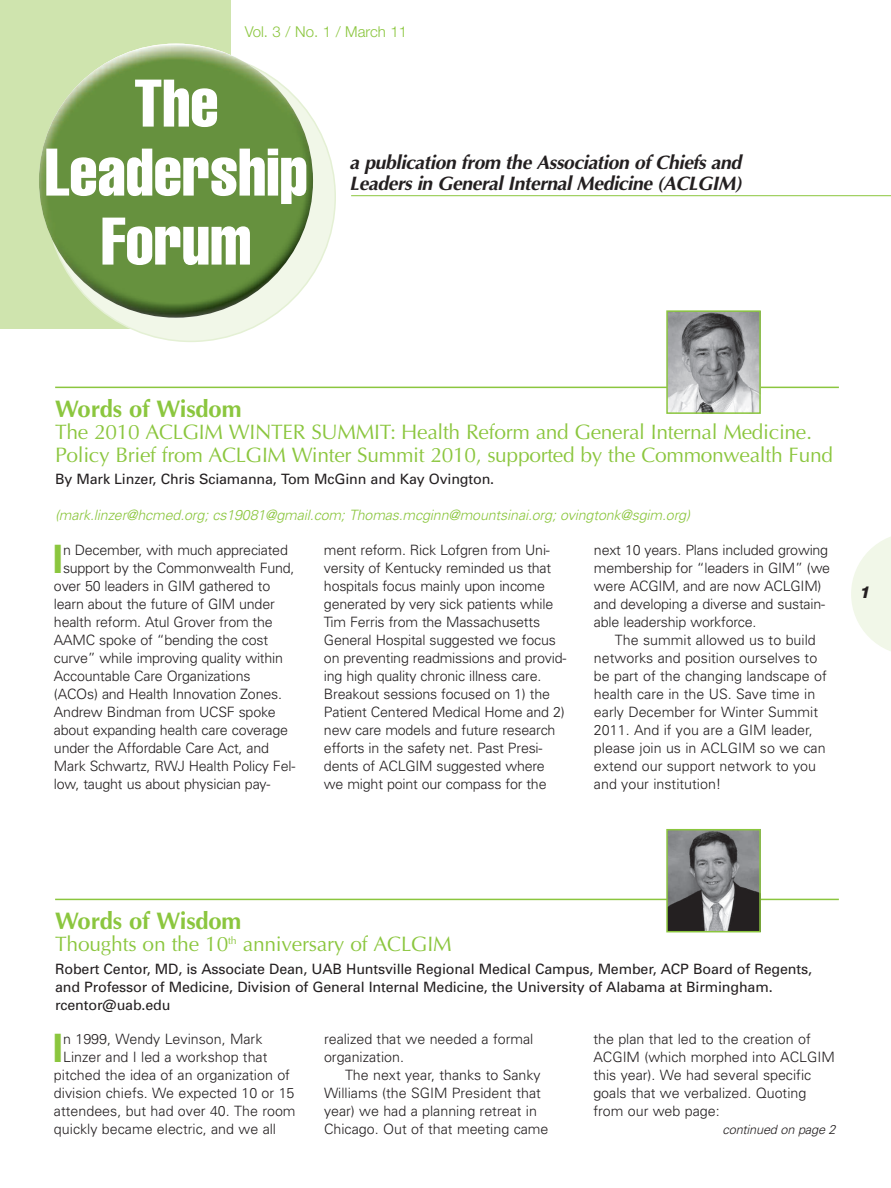
<style>
.page{position:relative;width:891px;height:1188px;background:#fff}
.page>*{position:absolute;margin:0;border:0;box-sizing:border-box;transform-origin:0 0}
.t1{font:extra-condensed 66px/69px "Helvetica";color:#fff;text-align:center}
.t2{font:700 condensed 39.15px "Univers";color:#8bc63e}
.t3{font:700 24px "Optima";letter-spacing:-.01em;color:#8bc63e}
.t4{font:21px/22.5px "Optima";letter-spacing:-.015em;color:#8bc63e}
.t5{font:italic 700 19.5px/21px "Optima";letter-spacing:-.025em;color:#231f20}
.t6{font:italic 800 16.5px "Helvetica Neue";color:#231f20}
.t7{font:300 15px "Helvetica Neue";color:#8bc63e}
.t8{font:300 14.25px/18px "Univers";letter-spacing:-.015em;color:#231f20}
.t9{font:14.25px/18px "Univers";letter-spacing:-.01em;color:#231f20}
.t10{font:italic 300 14.25px "Univers";letter-spacing:-.01em;color:#8bc63e}
.t11{font:italic 300 12.75px "Univers";letter-spacing:-.015em;color:#231f20}
</style>
<div class="page">
<div style="left:0;top:0;width:231px;height:329px;background:#cfe4ae"></div>
<svg style="left:46px;top:52px;width:290px;height:290px"></svg>
<hr style="left:351px;top:195px;width:540px;height:1px;background:#8bc63e">
<img style="left:39px;top:44px;width:274px;height:274px;border-radius:50%">
<svg style="left:851px;top:537px;width:40px;height:114px"></svg>
<hr style="left:55px;top:387px;width:784px;height:1px;background:#8bc63e">
<hr style="left:55px;top:899px;width:784px;height:1px;background:#8bc63e">
<img style="left:669px;top:313px;width:89px;height:98px">
<div style="left:666px;top:310px;width:95px;height:104px;border:2px solid #8bc63e"></div>
<img style="left:669px;top:832px;width:89px;height:97px">
<div style="left:666px;top:829px;width:95px;height:103px;border:2px solid #8bc63e"></div>
<p class="t7" style="left:245px;top:23px;width:164px">Vol. 3 / No. 1 / March 11</p>
<h1 class="t1" style="left:45px;top:73px;width:264px">The<br>Leadership<br>Forum</h1>
<h3 class="t5" style="left:350px;top:152px;width:393px">a publication from the Association of Chiefs and<br>Leaders in General Internal Medicine (ACLGIM)</h3>
<h3 class="t3" style="left:55px;top:394px;width:188px">Words of Wisdom</h3>
<h3 class="t4" style="left:55px;top:421px;width:779px">The 2010 ACLGIM WINTER SUMMIT: Health Reform and General Internal Medicine.<br>Policy Brief from ACLGIM Winter Summit 2010, supported by the Commonwealth Fund</h3>
<p class="t9" style="left:55px;top:471px;width:441px">By Mark Linzer, Chris Sciamanna, Tom McGinn and Kay Ovington.</p>
<p class="t10" style="left:55px;top:510px;width:636px">(mark.linzer@hcmed.org; cs19081@gmail.com; Thomas.mcginn@mountsinai.org; ovingtonk@sgim.org)</p>
<h2 class="t2" style="left:52px;top:545px;width:12px">I</h2>
<p class="t8" style="left:63px;top:542px;width:226px">n December, with much appreciated</p>
<p class="t8" style="left:63px;top:560px;width:233px">support by the Commonwealth Fund,</p>
<p class="t8" style="left:54px;top:578px;width:218px">over 50 leaders in GIM gathered to</p>
<p class="t8" style="left:54px;top:596px;width:222px">learn about the future of GIM under</p>
<p class="t8" style="left:54px;top:614px;width:220px">health reform. Atul Grover from the</p>
<p class="t8" style="left:54px;top:632px;width:216px">AAMC spoke of “bending the cost</p>
<p class="t8" style="left:54px;top:650px;width:231px">curve” while improving quality within</p>
<p class="t8" style="left:54px;top:668px;width:198px">Accountable Care Organizations</p>
<p class="t8" style="left:54px;top:686px;width:229px">(ACOs) and Health Innovation Zones.</p>
<p class="t8" style="left:54px;top:704px;width:223px">Andrew Bindman from UCSF spoke</p>
<p class="t8" style="left:54px;top:722px;width:236px">about expanding health care coverage</p>
<p class="t8" style="left:54px;top:740px;width:217px">under the Affordable Care Act, and</p>
<p class="t8" style="left:54px;top:758px;width:243px">Mark Schwartz, RWJ Health Policy Fel-</p>
<p class="t8" style="left:54px;top:776px;width:218px">low, taught us about physician pay-</p>
<p class="t8" style="left:324px;top:542px;width:244px">ment reform. Rick Lofgren from Uni&shy;versity of Kentucky reminded us that hospitals focus mainly upon income generated by very sick patients while Tim Ferris from the Massachusetts General Hospital suggested we focus on preventing readmissions and provid&shy;ing high quality chronic illness care.<br>Breakout sessions focused on 1) the Patient Centered Medical Home and 2) new care models and future research efforts in the safety net. Past Presi&shy;dents of ACLGIM suggested where we might point our compass for the</p>
<p class="t8" style="left:594px;top:542px;width:238px">next 10 years. Plans included growing membership for “leaders in GIM” (we were ACGIM, and are now ACLGIM) and developing a diverse and sustain&shy;able leadership workforce.</p>
<p class="t8" style="left:594px;top:632px;width:234px;text-indent:21px">The summit allowed us to build networks and position ourselves to be part of the changing landscape of health care in the US. Save time in early December for Winter Summit<br>2011. And if you are a GIM leader, please join us in ACLGIM so we can extend our support network to you and your institution!</p>
<p class="t6" style="left:860px;top:587px;width:12px">1</p>
<h3 class="t3" style="left:55px;top:906px;width:188px">Words of Wisdom</h3>
<h3 class="t4" style="left:55px;top:933px;width:398px">Thoughts on the 10<sup>th</sup> anniversary of ACLGIM</h3>
<p class="t9" style="left:55px;top:961px;width:758px">Robert Centor, MD, is Associate Dean, UAB Huntsville Regional Medical Campus, Member, ACP Board of Regents, and Professor of Medicine, Division of General Internal Medicine, the University of Alabama at Birmingham. rcentor@uab.edu</p>
<h2 class="t2" style="left:52px;top:1034px;width:12px">I</h2>
<p class="t8" style="left:63px;top:1031px;width:201px">n 1999, Wendy Levinson, Mark</p>
<p class="t8" style="left:324px;top:1031px;width:211px">realized that we needed a formal organization.</p>
<p class="t8" style="left:324px;top:1067px;width:226px;text-indent:21px">The next year, thanks to Sanky<br>Williams (the SGIM President that year) we had a planning retreat in<br>Chicago. Out of that meeting came</p>
<p class="t8" style="left:593px;top:1031px;width:243px">the plan that led to the creation of<br>ACGIM (which morphed into ACLGIM this year). We had several specific goals that we verbalized. Quoting from our web page:</p>
<p class="t8" style="left:63px;top:1049px;width:206px">Linzer and I led a workshop that</p>
<p class="t8" style="left:54px;top:1067px;width:238px">pitched the idea of an organization of</p>
<p class="t8" style="left:54px;top:1085px;width:242px">division chiefs. We expected 10 or 15</p>
<p class="t8" style="left:54px;top:1103px;width:243px">attendees, but had over 40. The room</p>
<p class="t8" style="left:54px;top:1121px;width:224px">quickly became electric, and we all</p>
<p class="t11" style="left:723px;top:1125px;width:115px">continued on page 2</p>
</div>
